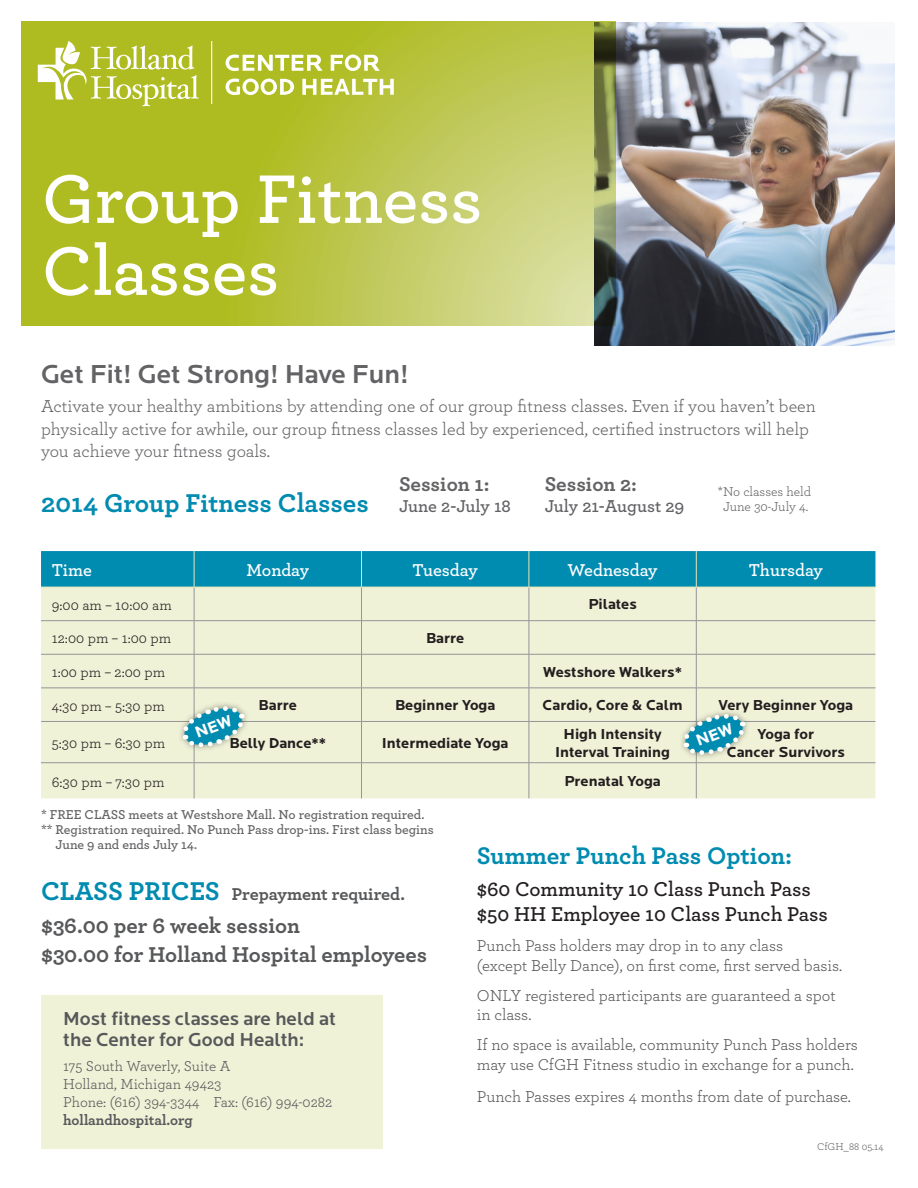
<style>
.page{position:relative;width:918px;height:1188px;background:#fff}
.page>*{position:absolute;margin:0;border:0;box-sizing:border-box;transform-origin:0 0}
.HH_Flyer_Program_Mai{font:600 72px/72px "Archer";color:#fff}
.HH_Flyer_MainSubhead{font:500 27px "Locator";color:#636366}
.HH_Flyer_ClassesHead{font:700 27px "Archer";color:#008bb0}
.t1{font:700 25.2px "Archer";color:#008bb0}
.HH_Flyer_Classes_Cos{font:700 22.5px "Archer";color:#57585a}
.t2{font:600 21px "Archer";color:#231f20}
.HH_Flyer_Sessions_Bo{font:700 21px "Archer";color:#636366}
.HH_Flyer_Session_Dat{font:700 21px "Archer";color:#636366}
.HH_Flyer_Location_He{font:500 19.5px/21px "Locator";color:#57585a}
.HH_Flyer_Descriptor{font:18px/22.5px "Archer";color:#636366}
.t3{font:600 18px "Archer";letter-spacing:-.01em;color:#fff}
.HH_Flyer_Class_Price{font:700 18px "Archer";color:#57585a}
.HH_Flyer_Session_Dat-2{font:600 18px "Archer";letter-spacing:-.005em;color:#636366}
.t4{font:16.5px/19.5px "Archer";color:#57585a}
.t5{font:700 15px/18px "Locator";color:#231f20;text-align:center}
.t6{font:15px "Archer";color:#231f20}
.HH_Flyer_Address{font:15px "Archer";color:#57585a}
.HH_Flyer_URL{font:700 15px "Archer";color:#57585a}
.HH_Flyer_Calendar_Ti{font:600 13.5px/14.7px "Archer";color:#636366}
.HH_Flyer_Small_Sessi{font:13.5px/15px "Archer";letter-spacing:-.005em;color:#636366;text-align:center}
.HH_Flyer_VersionTrac{font:10.5px "Archer";color:#636366}
.s1{font-size:27px;color:#008bb0}
</style>
<div class="page">
<img style="left:594px;top:23px;width:301px;height:323px">
<svg style="left:22px;top:22px;width:594px;height:304px;background:#b5c043"></svg>
<div style="left:41px;top:995px;width:342px;height:154px;background:#eff2d7"></div>
<svg style="left:226px;top:79px;width:168px;height:16px"></svg>
<svg style="left:226px;top:55px;width:154px;height:16px"></svg>
<svg style="left:38px;top:41px;width:161px;height:65px"></svg>
<hr style="left:211px;top:41px;width:1px;height:63px;background:#fff">
<div style="left:41px;top:551px;width:834px;height:36px;background:#008bb0"></div>
<div style="left:41px;top:588px;width:834px;height:210px;background:#eff2d7"></div>
<hr style="left:194px;top:587px;width:1px;height:33px;background:#939598">
<hr style="left:361px;top:587px;width:1px;height:33px;background:#939598">
<hr style="left:529px;top:587px;width:1px;height:33px;background:#939598">
<hr style="left:696px;top:587px;width:1px;height:33px;background:#939598">
<hr style="left:41px;top:620px;width:153px;height:1px;background:#939598">
<hr style="left:194px;top:620px;width:168px;height:1px;background:#939598">
<hr style="left:194px;top:621px;width:1px;height:33px;background:#939598">
<hr style="left:362px;top:620px;width:167px;height:1px;background:#939598">
<hr style="left:361px;top:621px;width:1px;height:33px;background:#939598">
<hr style="left:529px;top:620px;width:167px;height:1px;background:#939598">
<hr style="left:529px;top:621px;width:1px;height:33px;background:#939598">
<hr style="left:696px;top:620px;width:179px;height:1px;background:#939598">
<hr style="left:696px;top:621px;width:1px;height:33px;background:#939598">
<hr style="left:41px;top:654px;width:153px;height:1px;background:#939598">
<hr style="left:194px;top:654px;width:168px;height:1px;background:#939598">
<hr style="left:194px;top:654px;width:1px;height:34px;background:#939598">
<hr style="left:362px;top:654px;width:167px;height:1px;background:#939598">
<hr style="left:361px;top:654px;width:1px;height:34px;background:#939598">
<hr style="left:529px;top:654px;width:167px;height:1px;background:#939598">
<hr style="left:529px;top:654px;width:1px;height:34px;background:#939598">
<hr style="left:696px;top:654px;width:179px;height:1px;background:#939598">
<hr style="left:696px;top:654px;width:1px;height:34px;background:#939598">
<hr style="left:41px;top:688px;width:153px;height:1px;background:#939598">
<hr style="left:194px;top:688px;width:168px;height:1px;background:#939598">
<hr style="left:194px;top:688px;width:1px;height:33px;background:#939598">
<hr style="left:362px;top:688px;width:167px;height:1px;background:#939598">
<hr style="left:361px;top:688px;width:1px;height:33px;background:#939598">
<hr style="left:529px;top:688px;width:167px;height:1px;background:#939598">
<hr style="left:529px;top:688px;width:1px;height:33px;background:#939598">
<hr style="left:696px;top:688px;width:179px;height:1px;background:#939598">
<hr style="left:696px;top:688px;width:1px;height:33px;background:#939598">
<hr style="left:41px;top:721px;width:153px;height:1px;background:#939598">
<hr style="left:194px;top:721px;width:168px;height:1px;background:#939598">
<hr style="left:194px;top:722px;width:1px;height:41px;background:#939598">
<hr style="left:362px;top:721px;width:167px;height:1px;background:#939598">
<hr style="left:361px;top:722px;width:1px;height:41px;background:#939598">
<hr style="left:529px;top:721px;width:167px;height:1px;background:#939598">
<hr style="left:529px;top:722px;width:1px;height:41px;background:#939598">
<hr style="left:696px;top:721px;width:179px;height:1px;background:#939598">
<hr style="left:696px;top:722px;width:1px;height:41px;background:#939598">
<hr style="left:41px;top:762px;width:153px;height:1px;background:#939598">
<hr style="left:194px;top:762px;width:168px;height:1px;background:#939598">
<hr style="left:194px;top:763px;width:1px;height:35px;background:#939598">
<hr style="left:362px;top:762px;width:167px;height:1px;background:#939598">
<hr style="left:361px;top:763px;width:1px;height:35px;background:#939598">
<hr style="left:529px;top:762px;width:167px;height:1px;background:#939598">
<hr style="left:529px;top:763px;width:1px;height:35px;background:#939598">
<hr style="left:696px;top:762px;width:179px;height:1px;background:#939598">
<hr style="left:696px;top:763px;width:1px;height:35px;background:#939598">
<hr style="left:194px;top:551px;width:1px;height:36px;background:#e4e8b9">
<hr style="left:361px;top:551px;width:1px;height:36px;background:#e4e8b9">
<hr style="left:529px;top:551px;width:1px;height:36px;background:#e4e8b9">
<hr style="left:696px;top:551px;width:1px;height:36px;background:#e4e8b9">
<hr style="left:41px;top:587px;width:153px;height:1px;background:#e4e8b9">
<hr style="left:194px;top:587px;width:168px;height:1px;background:#e4e8b9">
<hr style="left:362px;top:587px;width:167px;height:1px;background:#e4e8b9">
<hr style="left:529px;top:587px;width:167px;height:1px;background:#e4e8b9">
<hr style="left:696px;top:587px;width:179px;height:1px;background:#e4e8b9">
<div style="left:177px;top:700px;width:72px;height:53px;background:#231f20;opacity:.45"></div>
<div style="left:678px;top:708px;width:72px;height:53px;background:#231f20;opacity:.45"></div>
<svg style="left:179px;top:706px;width:68px;height:41px;background:#75bac2"></svg>
<svg style="left:680px;top:714px;width:68px;height:41px;background:#75b9c1"></svg>
<p class="HH_Flyer_Program_Mai" style="left:42px;top:159px;width:442px">Group Fitness<br>Classes</p>
<p class="HH_Flyer_MainSubhead" style="left:41px;top:359px;width:369px">Get Fit! Get Strong! Have Fun!</p>
<p class="HH_Flyer_Descriptor" style="left:41px;top:394px;width:776px">Activate your healthy ambitions by attending one of our group fitness classes. Even if you haven’t been physically active for awhile, our group fitness classes led by experienced, certified instructors will help you achieve your fitness goals.</p>
<p class="HH_Flyer_ClassesHead" style="left:41px;top:481px;width:329px">2014 Group Fitness Classes</p>
<p class="HH_Flyer_Sessions_Bo" style="left:399px;top:467px;width:92px">Session 1:</p>
<p class="HH_Flyer_Session_Dat-2" style="left:399px;top:493px;width:113px">June 2-July 18</p>
<p class="HH_Flyer_Session_Dat" style="left:545px;top:467px;width:94px">Session 2:</p>
<p class="HH_Flyer_Session_Dat-2" style="left:545px;top:493px;width:141px">July 21-August 29</p>
<p class="HH_Flyer_Small_Sessi" style="left:718px;top:484px;width:95px">*No classes held<br>June 30-July 4.</p>
<p class="t3" style="left:52px;top:557px;width:42px">Time</p>
<p class="t3" style="left:246px;top:557px;width:64px">Monday</p>
<p class="t3" style="left:413px;top:557px;width:67px">Tuesday</p>
<p class="t3" style="left:568px;top:557px;width:92px">Wednesday</p>
<p class="t3" style="left:749px;top:557px;width:76px">Thursday</p>
<p class="t6" style="left:52px;top:595px;width:121px">9:00 am – 10:00 am</p>
<p class="t5" style="left:588px;top:596px;width:50px">Pilates</p>
<p class="t6" style="left:52px;top:628px;width:121px">12:00 pm – 1:00 pm</p>
<p class="t5" style="left:426px;top:629px;width:40px">Barre</p>
<p class="t6" style="left:52px;top:662px;width:115px">1:00 pm – 2:00 pm</p>
<p class="t5" style="left:543px;top:663px;width:140px">Westshore Walkers*</p>
<p class="t6" style="left:52px;top:695px;width:114px">4:30 pm – 5:30 pm</p>
<p class="t5" style="left:259px;top:697px;width:40px">Barre</p>
<p class="t5" style="left:395px;top:697px;width:102px">Beginner Yoga</p>
<p class="t5" style="left:543px;top:697px;width:141px">Cardio, Core &amp; Calm</p>
<p class="t5" style="left:719px;top:697px;width:136px">Very Beginner Yoga</p>
<p class="t6" style="left:52px;top:733px;width:115px">5:30 pm – 6:30 pm</p>
<p class="t5" style="left:229px;top:734px;width:98px">Belly Dance**</p>
<p class="t5" style="left:382px;top:734px;width:128px">Intermediate Yoga</p>
<p class="t5" style="left:555px;top:725px;width:117px">High Intensity<br>Interval Training</p>
<p class="t5" style="left:727px;top:725px;width:120px">Yoga for<br>Cancer Survivors</p>
<p class="t6" style="left:52px;top:771px;width:114px">6:30 pm – 7:30 pm</p>
<p class="t5" style="left:564px;top:773px;width:98px">Prenatal Yoga</p>
<p class="HH_Flyer_Calendar_Ti" style="left:41px;top:807px;width:385px">* FREE CLASS meets at Westshore Mall. No registration required.</p>
<p class="HH_Flyer_Calendar_Ti" style="left:56px;top:821px;width:380px;text-indent:-15px">** Registration required. No Punch Pass drop-ins. First class begins<br>June 9 and ends July 14.</p>
<p class="HH_Flyer_Class_Price" style="left:41px;top:880px;width:365px"><span class="s1">CLASS PRICES</span> Prepayment required.</p>
<p class="HH_Flyer_Classes_Cos" style="left:41px;top:907px;width:261px">$36.00 per 6 week session</p>
<p class="HH_Flyer_Classes_Cos" style="left:41px;top:937px;width:387px">$30.00 for Holland Hospital employees</p>
<p class="HH_Flyer_Location_He" style="left:63px;top:1009px;width:274px">Most fitness classes are held at the Center for Good Health:</p>
<p class="HH_Flyer_Address" style="left:63px;top:1056px;width:169px">175 South Waverly, Suite A</p>
<p class="HH_Flyer_Address" style="left:63px;top:1074px;width:160px">Holland, Michigan 49423</p>
<p class="HH_Flyer_Address" style="left:63px;top:1092px;width:271px">Phone: (616) 394-3344 Fax: (616) 994-0282</p>
<p class="HH_Flyer_URL" style="left:63px;top:1108px;width:131px">hollandhospital.org</p>
<p class="t1" style="left:477px;top:836px;width:317px">Summer Punch Pass Option:</p>
<p class="t2" style="left:477px;top:873px;width:336px">$60 Community 10 Class Punch Pass</p>
<p class="t2" style="left:477px;top:898px;width:353px">$50 HH Employee 10 Class Punch Pass</p>
<p class="t4" style="left:477px;top:935px;width:367px">Punch Pass holders may drop in to any class<br>(except Belly Dance), on first come, first served basis.</p>
<p class="t4" style="left:477px;top:985px;width:360px">ONLY registered participants are guaranteed a spot in class.</p>
<p class="t4" style="left:477px;top:1034px;width:383px">If no space is available, community Punch Pass holders may use CfGH Fitness studio in exchange for a punch.</p>
<p class="t4" style="left:477px;top:1086px;width:376px">Punch Passes expires 4 months from date of purchase.</p>
<p class="HH_Flyer_VersionTrac" style="left:817px;top:1140px;width:68px">CfGH_88 05.14</p>
</div>
